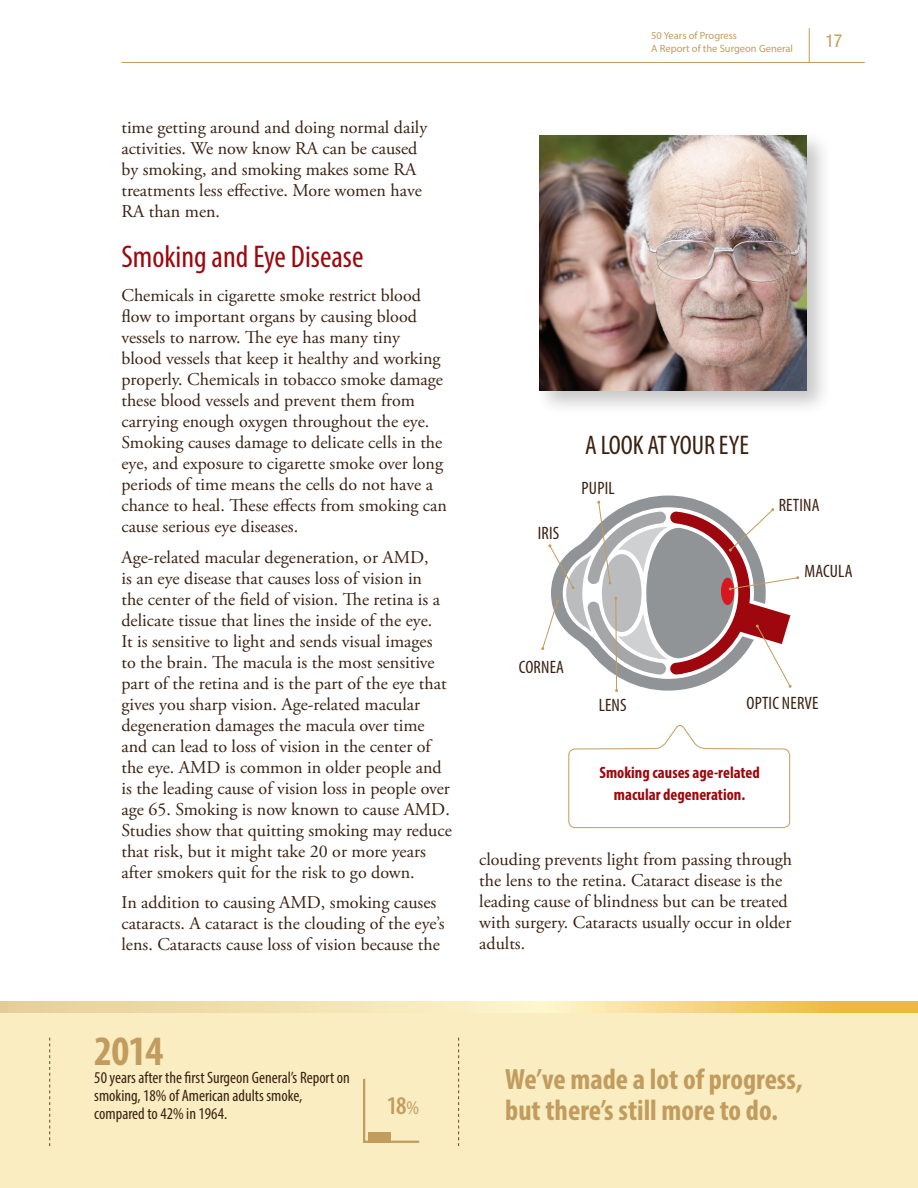
<style>
.page{position:relative;width:918px;height:1188px;background:#fff}
.page>*{position:absolute;margin:0;border:0;box-sizing:border-box;transform-origin:0 0}
.t1{font:700 condensed 42px "Myriad Pro";color:#c19c5e}
.t2{font:condensed 31.5px "Myriad Pro";color:#9d070d}
.t3{font:700 condensed 29.4px/30.8px "Myriad Pro";color:#c19c5e}
.t4{font:condensed 27px "Myriad Pro";color:#3a2111}
.t5{font:600 condensed 25.5px "Myriad Pro";color:#c19c5e}
.t6{font:18px/21px "Adobe Garamond Pro";color:#3a2111}
.t7{font:condensed 18px "Myriad Pro";letter-spacing:.01em;color:#3a2111}
.t8{font:condensed 18px "Helvetica Neue LT Pro";color:#c19c5e}
.t9{font:condensed 16.5px/18px "Myriad Pro";color:#3a2111}
.t10{font:700 condensed 16.5px/22.5px "Myriad Pro";color:#9d070d;text-align:center}
.t11{font:10.5px/12.6px "Myriad Pro";color:#c19c5e}
.s1{font-weight:400;font-size:19.5px}
</style>
<div class="page">
<hr style="left:809px;top:28px;width:1px;height:35px;background:#c19c5e">
<hr style="left:122px;top:62px;width:743px;height:1px;background:#c19c5e">
<div style="left:0;top:1001px;width:918px;height:187px;background:#f9edc1"></div>
<svg style="left:0;top:1001px;width:918px;height:11px"></svg>
<div style="left:535px;top:130px;width:298px;height:286px;background:#231f20;opacity:.25"></div>
<img style="left:539px;top:135px;width:268px;height:255px">
<hr style="left:363px;top:1079px;width:2px;height:64px;background:#c19c5e">
<hr style="left:363px;top:1141px;width:56px;height:2px;background:#c19c5e">
<div style="left:368px;top:1132px;width:23px;height:11px;background:#c19c5e"></div>
<svg style="left:49px;top:1038px;width:1px;height:108px"></svg>
<svg style="left:458px;top:1038px;width:1px;height:108px"></svg>
<svg style="left:541px;top:496px;width:258px;height:196px"></svg>
<svg style="left:568px;top:725px;width:222px;height:103px"></svg>
<p class="t6" style="left:122px;top:117px;width:307px">time getting around and doing normal daily activities. We now know RA can be caused by smoking, and smoking makes some RA treatments less effective. More women have RA than men.</p>
<h2 class="t2" style="left:122px;top:237px;width:244px">Smoking and Eye Disease</h2>
<p class="t6" style="left:122px;top:285px;width:327px">Chemicals in cigarette smoke restrict blood flow to important organs by causing blood vessels to narrow. The eye has many tiny<br>blood vessels that keep it healthy and working properly. Chemicals in tobacco smoke damage these blood vessels and prevent them from carrying enough oxygen throughout the eye.<br>Smoking causes damage to delicate cells in the eye, and exposure to cigarette smoke over long periods of time means the cells do not have a chance to heal. These effects from smoking can cause serious eye diseases.</p>
<p class="t6" style="left:122px;top:547px;width:332px">Age-related macular degeneration, or AMD,<br>is an eye disease that causes loss of vision in<br>the center of the field of vision. The retina is a delicate tissue that lines the inside of the eye.<br>It is sensitive to light and sends visual images<br>to the brain. The macula is the most sensitive part of the retina and is the part of the eye that gives you sharp vision. Age-related macular degeneration damages the macula over time and can lead to loss of vision in the center of the eye. AMD is common in older people and is the leading cause of vision loss in people over age 65. Smoking is now known to cause AMD.<br>Studies show that quitting smoking may reduce that risk, but it might take 20 or more years after smokers quit for the risk to go down.</p>
<p class="t6" style="left:122px;top:893px;width:325px">In addition to causing AMD, smoking causes cataracts. A cataract is the clouding of the eye’s lens. Cataracts cause loss of vision because the</p>
<p class="t11" style="left:651px;top:29px;width:143px">50 Years of Progress<br>A Report of the Surgeon General</p>
<p class="t8" style="left:825px;top:31px;width:19px">17</p>
<h3 class="t4" style="left:585px;top:429px;width:165px">A LOOK AT YOUR EYE</h3>
<p class="t7" style="left:582px;top:478px;width:35px">PUPIL</p>
<p class="t7" style="left:538px;top:522px;width:23px">IRIS</p>
<p class="t7" style="left:519px;top:656px;width:47px">CORNEA</p>
<p class="t7" style="left:779px;top:494px;width:42px">RETINA</p>
<p class="t7" style="left:805px;top:561px;width:50px">MACULA</p>
<p class="t7" style="left:599px;top:694px;width:29px">LENS</p>
<p class="t7" style="left:746px;top:692px;width:74px">OPTIC NERVE</p>
<p class="t10" style="left:599px;top:761px;width:162px">Smoking causes age-related macular degeneration.</p>
<p class="t6" style="left:479px;top:849px;width:314px">clouding prevents light from passing through the lens to the retina. Cataract disease is the leading cause of blindness but can be treated with surgery. Cataracts usually occur in older adults.</p>
<h2 class="t1" style="left:94px;top:1025px;width:71px">2014</h2>
<p class="t9" style="left:94px;top:1069px;width:257px">50 years after the first Surgeon General’s Report on smoking, 18% of American adults smoke, compared to 42% in 1964.</p>
<h3 class="t5" style="left:387px;top:1090px;width:34px">18<span class="s1">%</span></h3>
<p class="t3" style="left:505px;top:1063px;width:299px">We’ve made a lot of progress, but there’s still more to do.</p>
</div>
